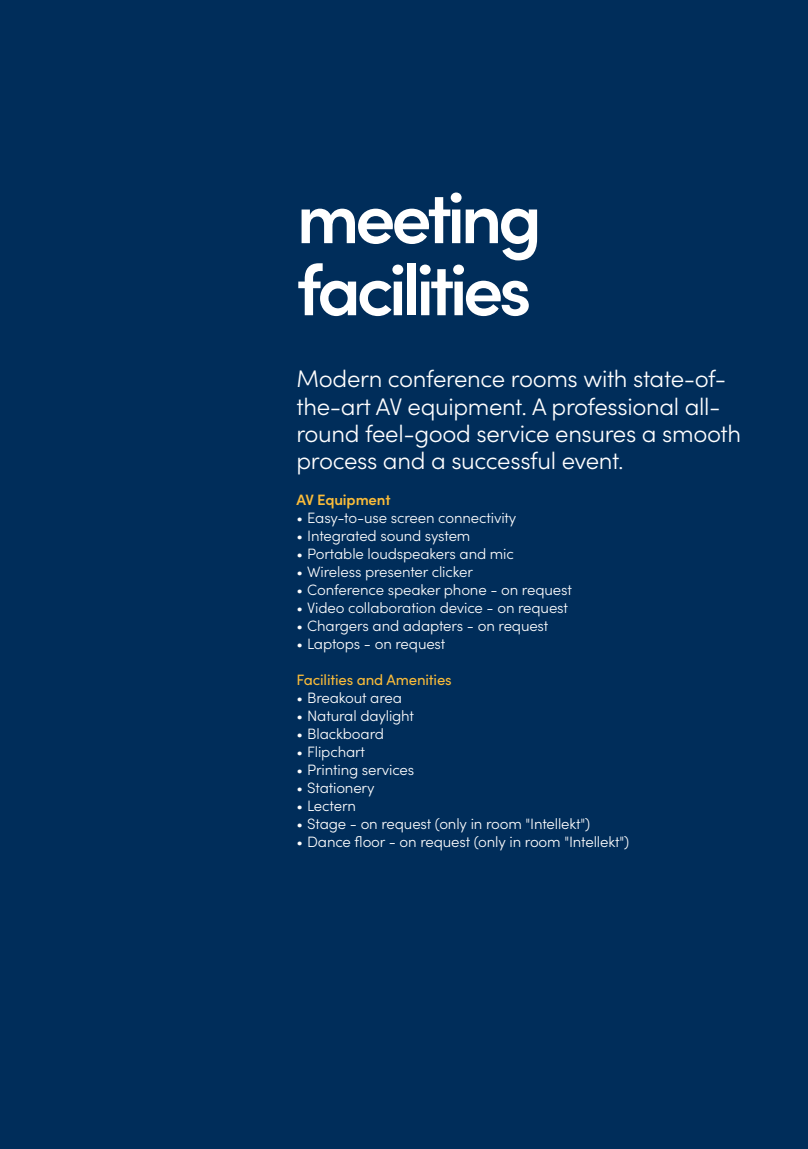
<style>
.page{position:relative;width:808px;height:1149px;background:#fff}
.page>*{position:absolute;margin:0;border:0;box-sizing:border-box;transform-origin:0 0}
.t1{font:600 72px/72px "Sofia Pro";letter-spacing:-.065em;color:#fff}
.t2{font:300 24px/27px "Sofia Pro";letter-spacing:-.015em;color:#fff}
.t3{font:300 15px "Sofia Pro";letter-spacing:-.01em;color:#fff}
.t4{font:15px "Sofia Pro";letter-spacing:-.01em;color:#fbbc39}
.t5{font:600 15px "Sofia Pro";letter-spacing:-.01em;color:#fbbc39}
</style>
<div class="page">
<div style="left:0;top:0;width:808px;height:1148px;background:#002d5a"></div>
<h1 class="t1" style="left:297px;top:177px;width:247px">meeting facilities</h1>
<h2 class="t2" style="left:297px;top:364px;width:446px">Modern conference rooms with state-of&shy;the-art AV equipment. A professional all&shy;round feel-good service ensures a smooth process and a successful event.</h2>
<p class="t5" style="left:297px;top:488px;width:95px">AV Equipment</p>
<p class="t3" style="left:297px;top:506px;width:221px">• Easy-to-use screen connectivity</p>
<p class="t3" style="left:297px;top:524px;width:175px">• Integrated sound system</p>
<p class="t3" style="left:297px;top:542px;width:219px">• Portable loudspeakers and mic</p>
<p class="t3" style="left:297px;top:560px;width:178px">• Wireless presenter clicker</p>
<p class="t3" style="left:297px;top:578px;width:277px">• Conference speaker phone - on request</p>
<p class="t3" style="left:297px;top:596px;width:273px">• Video collaboration device - on request</p>
<p class="t3" style="left:297px;top:614px;width:253px">• Chargers and adapters - on request</p>
<p class="t3" style="left:297px;top:632px;width:150px">• Laptops - on request</p>
<p class="t4" style="left:297px;top:668px;width:157px">Facilities and Amenities</p>
<p class="t3" style="left:297px;top:686px;width:107px">• Breakout area</p>
<p class="t3" style="left:297px;top:704px;width:119px">• Natural daylight</p>
<p class="t3" style="left:297px;top:722px;width:89px">• Blackboard</p>
<p class="t3" style="left:297px;top:740px;width:70px">• Flipchart</p>
<p class="t3" style="left:297px;top:758px;width:119px">• Printing services</p>
<p class="t3" style="left:297px;top:776px;width:79px">• Stationery</p>
<p class="t3" style="left:297px;top:794px;width:61px">• Lectern</p>
<p class="t3" style="left:297px;top:812px;width:295px">• Stage - on request (only in room "Intellekt")</p>
<p class="t3" style="left:297px;top:830px;width:334px">• Dance floor - on request (only in room "Intellekt")</p>
</div>
